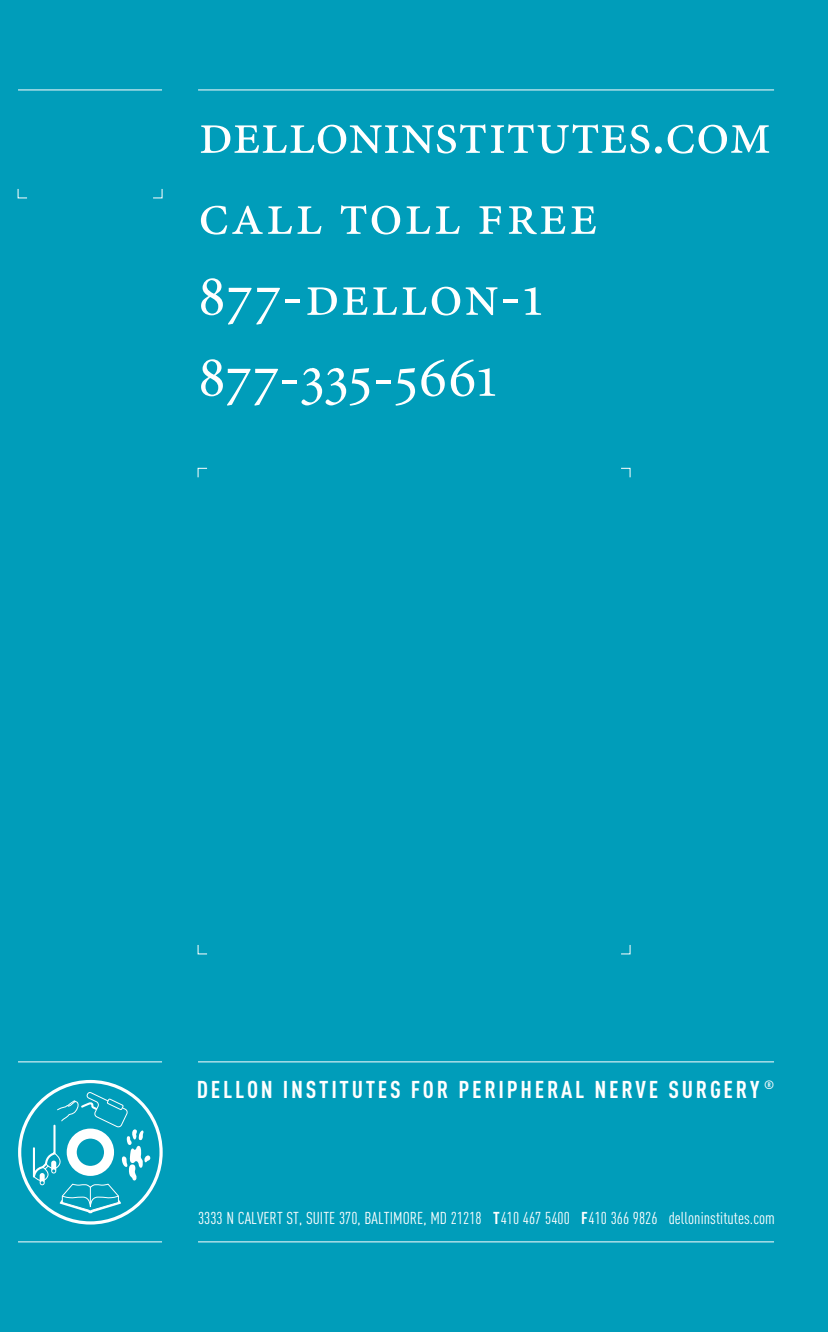
<style>
.page{position:relative;width:828px;height:1332px;background:#009dba}
.page>*{position:absolute;margin:0;border:0;box-sizing:border-box;transform-origin:0 0}
.t1{font:60px/81px "Minion MM SC.345.584.11";color:#fff}
.t2{font:700 24px "DIN Cond";letter-spacing:.115em;color:#fff}
.t3{font:17px "DIN Cond";letter-spacing:.005em;color:#fff}
.s1{font-weight:700}
</style>
<div class="page">
<hr style="left:18px;top:1062px;width:144px;height:1px;background:#fff">
<hr style="left:18px;top:90px;width:144px;height:1px;background:#fff">
<hr style="left:198px;top:1062px;width:576px;height:1px;background:#fff">
<hr style="left:18px;top:1242px;width:144px;height:1px;background:#fff">
<hr style="left:198px;top:1242px;width:576px;height:1px;background:#fff">
<hr style="left:198px;top:90px;width:576px;height:1px;background:#fff">
<div style="left:18px;top:1080px;width:145px;height:145px;border:3px solid #fff;border-radius:50%"></div>
<svg style="left:32px;top:1092px;width:119px;height:121px"></svg>
<svg style="left:17px;top:189px;width:10px;height:10px"></svg>
<svg style="left:153px;top:189px;width:10px;height:10px"></svg>
<svg style="left:197px;top:468px;width:11px;height:10px"></svg>
<svg style="left:621px;top:468px;width:10px;height:10px"></svg>
<svg style="left:621px;top:945px;width:10px;height:10px"></svg>
<svg style="left:197px;top:945px;width:10px;height:10px"></svg>
<h1 class="t1" style="left:198px;top:99px;width:575px">delloninstitutes.com call toll free<br>877-dellon-1<br>877-335-5661</h1>
<h2 class="t2" style="left:197px;top:1081px;width:579px">DELLON INSTITUTES FOR PERIPHERAL NERVE SURGERY <sup>®</sup></h2>
<p class="t3" style="left:198px;top:1212px;width:578px">3333 N CALVERT ST, SUITE 370, BALTIMORE, MD 21218 <span class="s1">T</span>410 467 5400 <span class="s1">F</span>410 366 9826 delloninstitutes.com</p>
</div>
